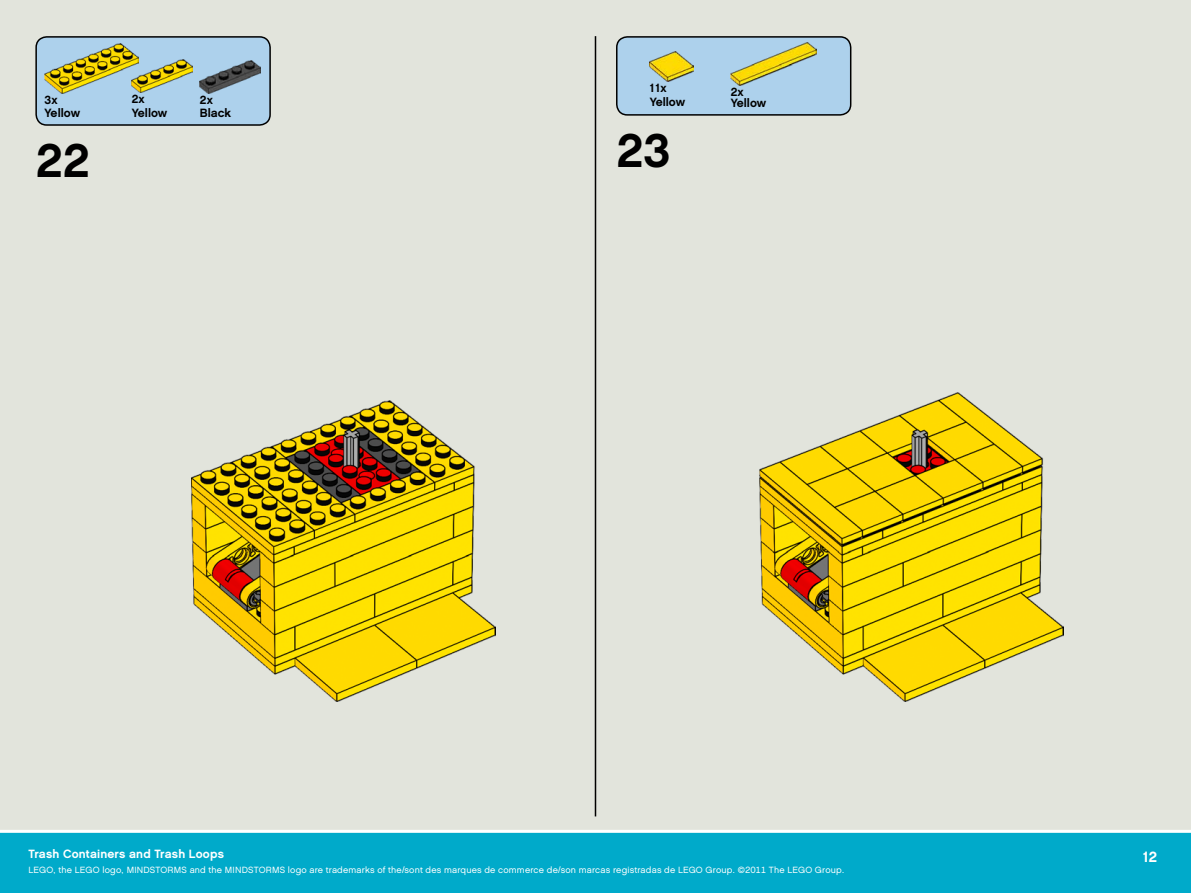
<style>
.page{position:relative;width:1191px;height:893px;background:#fff}
.page>*{position:absolute;margin:0;border:0;box-sizing:border-box;transform-origin:0 0}
.t1{font:700 48px "LEGO Chalet 60";color:#000}
.t2{font:700 15px "LEGO Chalet 60";color:#fff}
.t3{font:700 12px/12.5px "LEGO Chalet 60";color:#000}
.t4{font:700 12px "LEGO Chalet 60";letter-spacing:.015em;color:#fff}
.t5{font:9px "LEGO Chalet 60";letter-spacing:.02em;color:#fff}
</style>
<div class="page">
<div style="left:0;top:0;width:1191px;height:850px;background:#e2e4dc"></div>
<div style="left:0;top:830px;width:1191px;height:63px;background:#00aaca"></div>
<img style="left:191px;top:400px;width:304px;height:302px">
<hr style="left:595px;top:36px;width:1px;height:780px;background:#000">
<div style="left:617px;top:37px;width:233px;height:78px;background:#add1ec;border-radius:11px"></div>
<div style="left:616px;top:36px;width:235px;height:80px;border:2px solid #000;border-radius:11px"></div>
<img style="left:649px;top:51px;width:44px;height:30px">
<img style="left:759px;top:392px;width:304px;height:310px">
<img style="left:730px;top:43px;width:86px;height:43px">
<div style="left:36px;top:37px;width:234px;height:88px;background:#add1ec;border-radius:11px"></div>
<div style="left:35px;top:36px;width:236px;height:90px;border:2px solid #000;border-radius:11px"></div>
<img style="left:45px;top:43px;width:94px;height:51px">
<img style="left:132px;top:59px;width:60px;height:34px">
<img style="left:200px;top:60px;width:60px;height:34px">
<h3 class="t3" style="left:45px;top:94px;width:37px">3x<br>Yellow</h3>
<h3 class="t3" style="left:132px;top:92px;width:37px;line-height:13.5px">2x<br>Yellow</h3>
<h3 class="t3" style="left:200px;top:94px;width:33px">2x<br>Black</h3>
<h1 class="t1" style="left:36px;top:130px;width:55px">22</h1>
<h3 class="t3" style="left:649px;top:81px;width:18px">11x</h3>
<h3 class="t3" style="left:649px;top:96px;width:37px">Yellow</h3>
<h3 class="t3" style="left:730px;top:86px;width:37px;line-height:11.1px">2x<br>Yellow</h3>
<h1 class="t1" style="left:617px;top:120px;width:55px">23</h1>
<h3 class="t4" style="left:28px;top:846px;width:197px">Trash Containers and Trash Loops</h3>
<p class="t5" style="left:28px;top:864px;width:817px">LEGO, the LEGO logo, MINDSTORMS and the MINDSTORMS logo are trademarks of the/sont des marques de commerce de/son marcas registradas de LEGO Group. ©2011 The LEGO Group.</p>
<h2 class="t2" style="left:1142px;top:847px;width:16px">12</h2>
</div>
